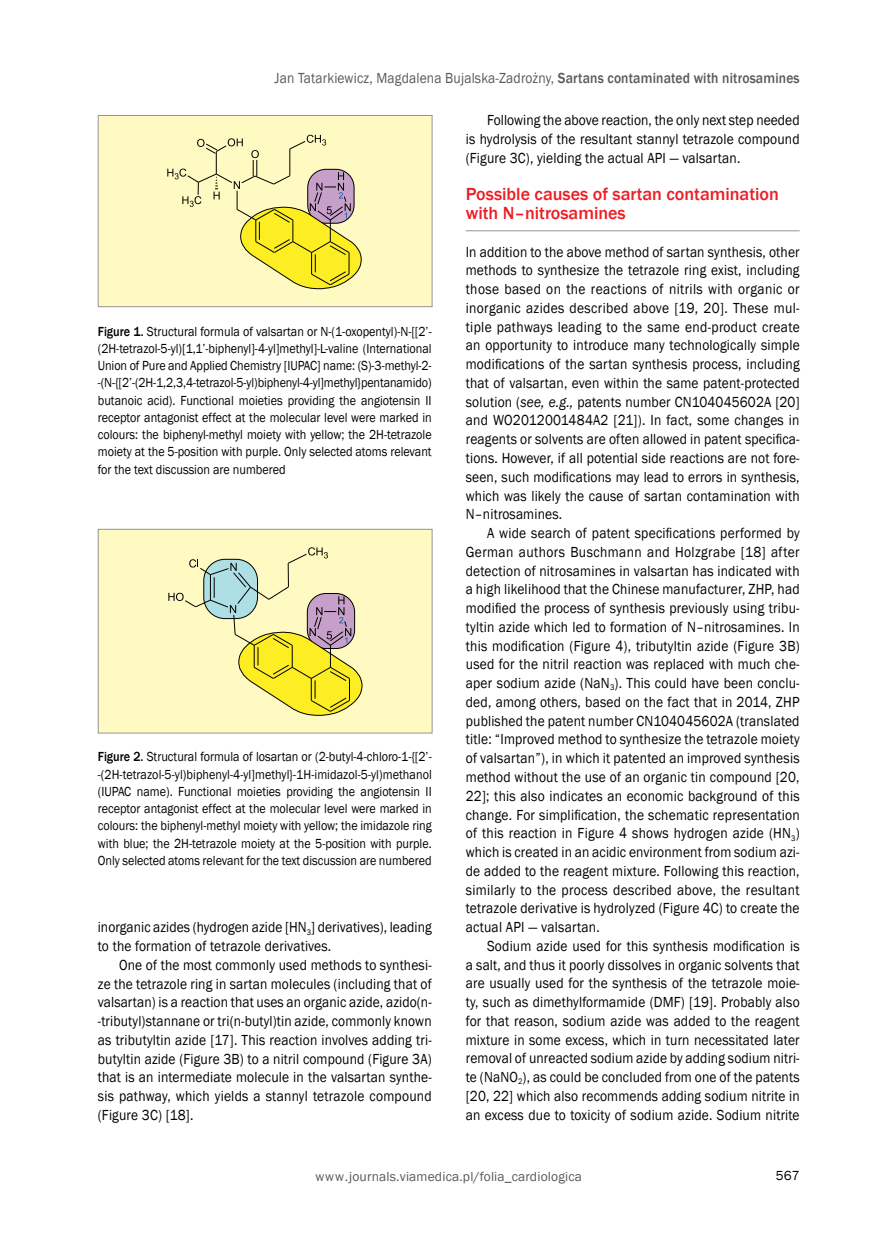
<style>
.page{position:relative;width:872px;height:1234px;background:#fff}
.page>*{position:absolute;margin:0;border:0;box-sizing:border-box;transform-origin:0 0}
.t1{font:500 18px/18.8px "Franklin Gothic";color:#ed1d24}
.t2{font:15px/18.8px "Franklin Gothic";letter-spacing:.01em;color:#000;text-align:justify;scale:.9 1}
.t3{font:15px "Franklin Gothic";letter-spacing:.01em;color:#58595b;scale:.9 1}
.t4{font:13.5px/17.2px "Franklin Gothic";color:#000;text-align:justify;scale:.9 1}
.t5{font:13.5px "Franklin Gothic";letter-spacing:.01em;color:#58595b}
.t6{font:13.5px "Franklin Gothic";color:#000}
.s1{font-weight:500}
.s2{font-style:italic}
</style>
<div class="page">
<div style="left:98px;top:115px;width:334px;height:191px;background:#fffac2"></div>
<div style="left:98px;top:115px;width:334px;height:192px;border:1px solid #939598"></div>
<svg style="left:167px;top:135px;width:195px;height:154px"></svg>
<div style="left:98px;top:529px;width:334px;height:204px;background:#fffac2"></div>
<div style="left:98px;top:529px;width:334px;height:204px;border:1px solid #939598"></div>
<svg style="left:168px;top:547px;width:195px;height:169px"></svg>
<hr style="left:466px;top:230px;width:333px;height:1px;background:#939598">
<p class="t3" style="left:274px;top:69px;width:585px">Jan Tatarkiewicz, Magdalena Bujalska-Zadrożny, <span class="s1">Sartans contaminated with nitrosamines</span></p>
<p class="t4" style="left:98px;top:322px;width:372px"><span class="s1">Figure 1.</span> Structural formula of valsartan or N-(1-oxopentyl)-N-[[2’- (2H-tetrazol-5-yl)[1,1’-biphenyl]-4-yl]methyl]-L-valine (International Union of Pure and Applied Chemistry [IUPAC] name: (S)-3-methyl-2- -(N-{[2’-(2H-1,2,3,4-tetrazol-5-yl)biphenyl-4-yl]methyl}pentanamido) butanoic acid). Functional moieties providing the angiotensin II receptor antagonist effect at the molecular level were marked in colours: the biphenyl-methyl moiety with yellow; the 2H-tetrazole moiety at the 5-position with purple. Only selected atoms relevant for the text discussion are numbered</p>
<p class="t4" style="left:98px;top:748px;width:372px"><span class="s1">Figure 2.</span> Structural formula of losartan or (2-butyl-4-chloro-1-{[2’- -(2H-tetrazol-5-yl)biphenyl-4-yl]methyl}-1H-imidazol-5-yl)methanol (IUPAC name). Functional moieties providing the angiotensin II receptor antagonist effect at the molecular level were marked in colours: the biphenyl-methyl moiety with yellow; the imidazole ring with blue; the 2H-tetrazole moiety at the 5-position with purple.<br>Only selected atoms relevant for the text discussion are numbered</p>
<p class="t2" style="left:98px;top:918px;width:372px">inorganic azides (hydrogen azide [HN<sub>3</sub>] derivatives), leading to the formation of tetrazole derivatives.</p>
<p class="t2" style="left:98px;top:955px;width:372px;text-indent:21px">One of the most commonly used methods to synthesi&shy;ze the tetrazole ring in sartan molecules (including that of valsartan) is a reaction that uses an organic azide, azido(n--tributyl)stannane or tri(n-butyl)tin azide, commonly known as tributyltin azide [17]. This reaction involves adding tri&shy;butyltin azide (Figure 3B) to a nitril compound (Figure 3A) that is an intermediate molecule in the valsartan synthe&shy;sis pathway, which yields a stannyl tetrazole compound (Figure 3C) [18].</p>
<p class="t2" style="left:466px;top:111px;width:372px;text-indent:21px">Following the above reaction, the only next step needed is hydrolysis of the resultant stannyl tetrazole compound (Figure 3C), yielding the actual API — valsartan.</p>
<p class="t1" style="left:466px;top:185px;width:314px">Possible causes of sartan contamination with N–nitrosamines</p>
<p class="t2" style="left:466px;top:242px;width:372px">In addition to the above method of sartan synthesis, other methods to synthesize the tetrazole ring exist, including those based on the reactions of nitrils with organic or inorganic azides described above [19, 20]. These mul&shy;tiple pathways leading to the same end-product create an opportunity to introduce many technologically simple modifications of the sartan synthesis process, including that of valsartan, even within the same patent-protected solution (<span class="s2">see, e.g.,</span> patents number CN104045602A [20] and WO2012001484A2 [21]). In fact, some changes in reagents or solvents are often allowed in patent specifica&shy;tions. However, if all potential side reactions are not fore&shy;seen, such modifications may lead to errors in synthesis, which was likely the cause of sartan contamination with N–nitrosamines.</p>
<p class="t2" style="left:466px;top:524px;width:372px;text-indent:21px">A wide search of patent specifications performed by German authors Buschmann and Holzgrabe [18] after detection of nitrosamines in valsartan has indicated with a high likelihood that the Chinese manufacturer, ZHP, had modified the process of synthesis previously using tribu&shy;tyltin azide which led to formation of N–nitrosamines. In this modification (Figure 4), tributyltin azide (Figure 3B) used for the nitril reaction was replaced with much che&shy;aper sodium azide (NaN<sub>3</sub>). This could have been conclu&shy;ded, among others, based on the fact that in 2014, ZHP published the patent number CN104045602A (translated title: “Improved method to synthesize the tetrazole moiety of valsartan”), in which it patented an improved synthesis method without the use of an organic tin compound [20, 22]; this also indicates an economic background of this change. For simplification, the schematic representation of this reaction in Figure 4 shows hydrogen azide (HN<sub>3</sub>) which is created in an acidic environment from sodium azi&shy;de added to the reagent mixture. Following this reaction, similarly to the process described above, the resultant tetrazole derivative is hydrolyzed (Figure 4C) to create the actual API — valsartan.</p>
<p class="t2" style="left:466px;top:936px;width:372px;text-indent:21px">Sodium azide used for this synthesis modification is a salt, and thus it poorly dissolves in organic solvents that are usually used for the synthesis of the tetrazole moie&shy;ty, such as dimethylformamide (DMF) [19]. Probably also for that reason, sodium azide was added to the reagent mixture in some excess, which in turn necessitated later removal of unreacted sodium azide by adding sodium nitri&shy;te (NaNO<sub>2</sub>), as could be concluded from one of the patents [20, 22] which also recommends adding sodium nitrite in an excess due to toxicity of sodium azide. Sodium nitrite</p>
<p class="t5" style="left:315px;top:1168px;width:268px">www.journals.viamedica.pl/folia_cardiologica</p>
<p class="t6" style="left:776px;top:1166px;width:25px">567</p>
</div>
